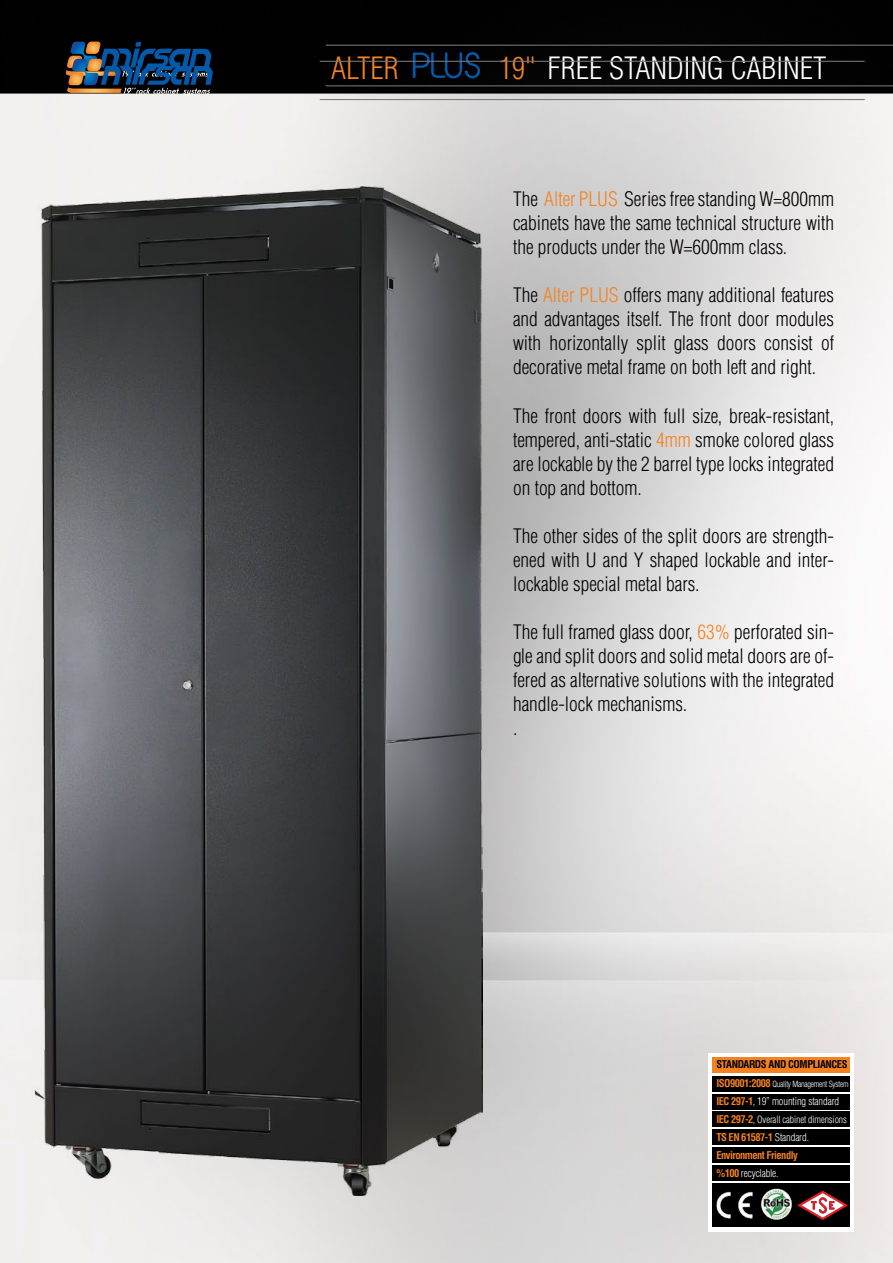
<style>
.page{position:relative;width:893px;height:1263px;background:#fff}
.page>*{position:absolute;margin:0;border:0;box-sizing:border-box;transform-origin:0 0}
.t1{font:30px "Helvetica Condensed Light Tr";color:#fff}
.t2{font:19.5px/24px "Helvetica Condensed Light Tr";color:#000;text-align:justify}
.t3{font:10.5px "Helvetica Condensed Light Tr";letter-spacing:-.01em;color:#fff}
.t4{font:10.5px/18px "Helvetica Cond Bold Tr";letter-spacing:-.05em;color:#f58220}
.t5{font:10.5px "Helvetica Cond Bold Tr";letter-spacing:-.04em;color:#000}
.t6{font:9.75px "Helvetica Condensed Light Tr";letter-spacing:-.01em;color:#fff}
.t7{font:8.25px "Helvetica Condensed Light Tr";letter-spacing:-.03em;color:#fff}
.s1{color:#f58220}
.s2{font-family:"Abeatby Kai";font-size:33px}
.s3{font-family:"Helvetica Cond Bold Tr";font-size:10.5px;color:#f58220}
.s4{font-family:"Helvetica Cond Bold Tr";color:#f58220}
.s5{font-size:10.5px}
.s6{font-family:"Helvetica Condensed Light Tr";color:#fff}
</style>
<div class="page">
<img style="left:0;top:94px;width:893px;height:1169px">
<div style="left:1px;top:0;width:892px;height:94px;background:#020202"></div>
<svg style="left:0;top:0;width:1px;height:94px"></svg>
<hr style="left:326px;top:45px;width:567px;height:1px;background:#77787b">
<hr style="left:326px;top:85px;width:567px;height:1px;background:#77787b">
<svg style="left:66px;top:42px;width:147px;height:54px"></svg>
<hr style="left:320px;top:61px;width:545px;height:1px;background:#77787b">
<hr style="left:320px;top:99px;width:545px;height:1px;background:#77787b">
<img style="left:31px;top:138px;width:451px;height:1058px">
<svg style="left:708px;top:1053px;width:146px;height:178px"></svg>
<div style="left:712px;top:1057px;width:138px;height:15px;background:#f58220"></div>
<div style="left:712px;top:1076px;width:138px;height:15px;background:#000"></div>
<div style="left:712px;top:1112px;width:138px;height:15px;background:#000"></div>
<div style="left:712px;top:1147px;width:138px;height:16px;background:#000"></div>
<div style="left:712px;top:1094px;width:138px;height:15px;background:#000"></div>
<div style="left:712px;top:1130px;width:138px;height:15px;background:#000"></div>
<div style="left:712px;top:1165px;width:138px;height:15px;background:#000"></div>
<div style="left:712px;top:1183px;width:138px;height:43px;background:#000"></div>
<img style="left:760px;top:1188px;width:32px;height:32px">
<img style="left:716px;top:1191px;width:37px;height:28px">
<svg style="left:797px;top:1190px;width:51px;height:30px"></svg>
<h1 class="t1" style="left:331px;top:50px;width:497px"><span class="s1">ALTER</span> <span class="s2">PLUS</span> <span class="s1">19''</span> FREE STANDING CABINET</h1>
<p class="t2" style="left:513px;top:187px;width:323px">The <span class="s1">Alter PLUS</span> Series free standing W=800mm cabinets have the same technical structure with the products under the W=600mm class.</p>
<p class="t2" style="left:513px;top:283px;width:323px">The <span class="s1">Alter PLUS</span> offers many additional features and advantages itself. The front door modules with horizontally split glass doors consist of decorative metal frame on both left and right.</p>
<p class="t2" style="left:513px;top:403px;width:323px">The front doors with full size, break-resistant, tempered, anti-static <span class="s1">4mm</span> smoke colored glass are lockable by the 2 barrel type locks integrated on top and bottom.</p>
<p class="t2" style="left:513px;top:523px;width:323px">The other sides of the split doors are strength&shy;ened with U and Y shaped lockable and inter&shy;lockable special metal bars.</p>
<p class="t2" style="left:513px;top:619px;width:323px;text-align:left">The full framed glass door, <span class="s1">63%</span> perforated sin&shy;gle and split doors and solid metal doors are of&shy;fered as alternative solutions with the integrated handle-lock mechanisms.<br>.</p>
<p class="t5" style="left:716px;top:1058px;width:133px">STANDARDS AND COMPLIANCES</p>
<p class="t7" style="left:716px;top:1079px;width:134px"><span class="s3">ISO9001:2008</span> Quality Management System</p>
<p class="t3" style="left:716px;top:1095px;width:124px"><span class="s4">IEC 297-1</span>, 19” mounting standard</p>
<p class="t6" style="left:716px;top:1114px;width:132px"><span class="s3">IEC 297-2</span><span class="s5">,</span> Overall cabinet dimensions</p>
<p class="t4" style="left:716px;top:1128px;width:94px">TS EN 61587-1 <span class="s6">Standard.<br></span>Environment Friendly</p>
<p class="t3" style="left:716px;top:1167px;width:63px"><span class="s4">%100</span> recyclable.</p>
</div>
